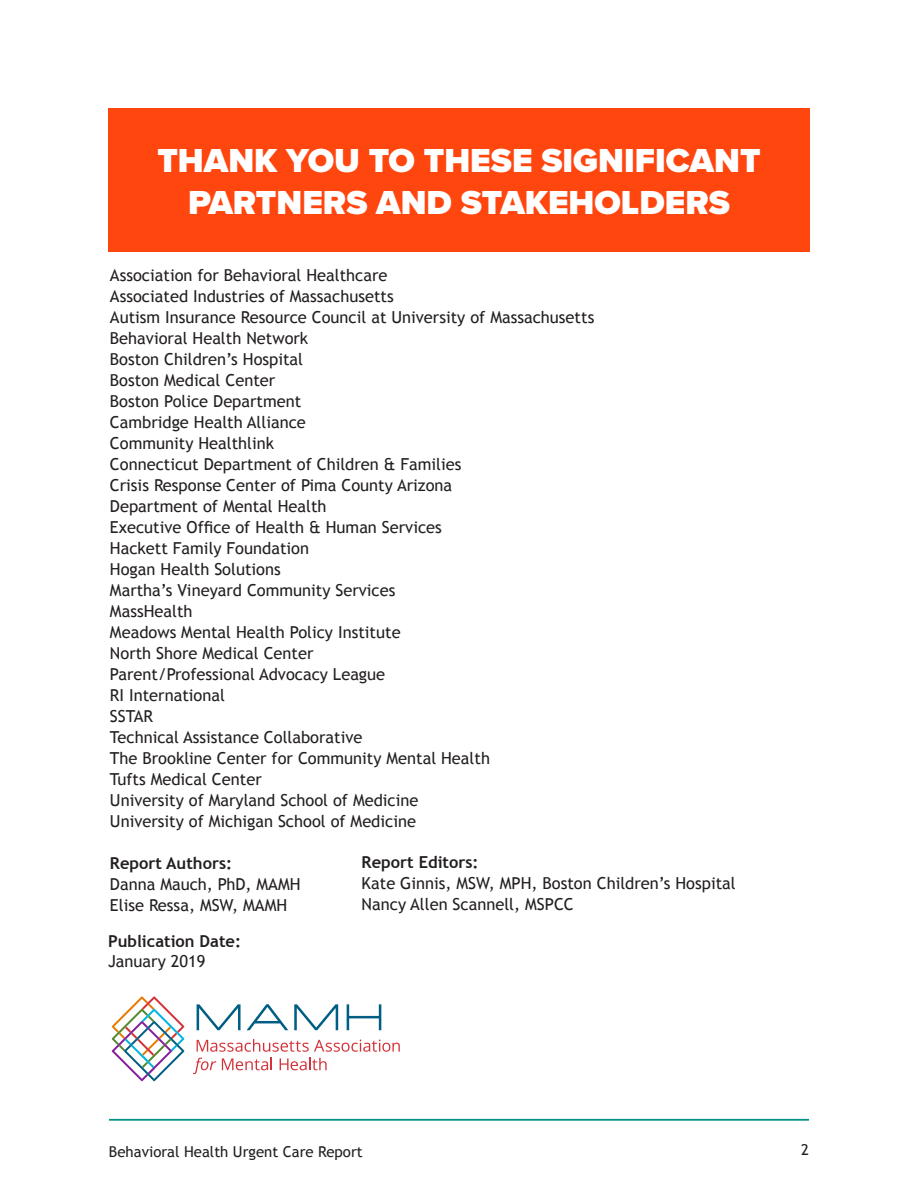
<style>
.page{position:relative;width:918px;height:1188px;background:#fff}
.page>*{position:absolute;margin:0;border:0;box-sizing:border-box;transform-origin:0 0}
.CMHC_Paragraph{font:900 34.5px/41.4px "Proxima Nova";color:#fff;text-align:center}
.CMHC_Paragraph-2{font:16.5px "Trebuchet MS";color:#231f20}
.CMHC_Paragraph-3{font:700 16.5px "Trebuchet MS";color:#231f20}
.t1{font:15px "Trebuchet MS";color:#231f20}
</style>
<div class="page">
<hr style="left:109px;top:1119px;width:700px;height:2px;background:#009483">
<div style="left:108px;top:108px;width:702px;height:143px;background:#ff460f"></div>
<svg style="left:347px;top:1004px;width:34px;height:26px"></svg>
<svg style="left:294px;top:1004px;width:44px;height:26px"></svg>
<svg style="left:197px;top:1004px;width:44px;height:26px"></svg>
<svg style="left:247px;top:1004px;width:41px;height:26px"></svg>
<svg style="left:197px;top:1039px;width:203px;height:13px"></svg>
<svg style="left:193px;top:1058px;width:23px;height:16px"></svg>
<svg style="left:222px;top:1058px;width:50px;height:12px"></svg>
<svg style="left:280px;top:1058px;width:47px;height:12px"></svg>
<svg style="left:112px;top:996px;width:72px;height:85px"></svg>
<p class="CMHC_Paragraph" style="left:157px;top:140px;width:605px">THANK YOU TO THESE SIGNIFICANT<br>PARTNERS AND STAKEHOLDERS</p>
<p class="CMHC_Paragraph-2" style="left:110px;top:265px;width:279px">Association for Behavioral Healthcare</p>
<p class="CMHC_Paragraph-2" style="left:110px;top:286px;width:285px">Associated Industries of Massachusetts</p>
<p class="CMHC_Paragraph-2" style="left:110px;top:307px;width:486px">Autism Insurance Resource Council at University of Massachusetts</p>
<p class="CMHC_Paragraph-2" style="left:110px;top:328px;width:200px">Behavioral Health Network</p>
<p class="CMHC_Paragraph-2" style="left:110px;top:349px;width:195px">Boston Children’s Hospital</p>
<p class="CMHC_Paragraph-2" style="left:110px;top:370px;width:167px">Boston Medical Center</p>
<p class="CMHC_Paragraph-2" style="left:110px;top:391px;width:193px">Boston Police Department</p>
<p class="CMHC_Paragraph-2" style="left:110px;top:412px;width:197px">Cambridge Health Alliance</p>
<p class="CMHC_Paragraph-2" style="left:110px;top:433px;width:166px">Community Healthlink</p>
<p class="CMHC_Paragraph-2" style="left:110px;top:454px;width:353px">Connecticut Department of Children &amp; Families</p>
<p class="CMHC_Paragraph-2" style="left:110px;top:475px;width:344px">Crisis Response Center of Pima County Arizona</p>
<p class="CMHC_Paragraph-2" style="left:110px;top:496px;width:218px">Department of Mental Health</p>
<p class="CMHC_Paragraph-2" style="left:110px;top:517px;width:333px">Executive Office of Health &amp; Human Services</p>
<p class="CMHC_Paragraph-2" style="left:110px;top:538px;width:201px">Hackett Family Foundation</p>
<p class="CMHC_Paragraph-2" style="left:110px;top:559px;width:172px">Hogan Health Solutions</p>
<p class="CMHC_Paragraph-2" style="left:110px;top:580px;width:287px">Martha’s Vineyard Community Services</p>
<p class="CMHC_Paragraph-2" style="left:110px;top:601px;width:84px">MassHealth</p>
<p class="CMHC_Paragraph-2" style="left:110px;top:622px;width:292px">Meadows Mental Health Policy Institute</p>
<p class="CMHC_Paragraph-2" style="left:110px;top:643px;width:205px">North Shore Medical Center</p>
<p class="CMHC_Paragraph-2" style="left:110px;top:664px;width:277px">Parent/Professional Advocacy League</p>
<p class="CMHC_Paragraph-2" style="left:110px;top:685px;width:117px">RI International</p>
<p class="CMHC_Paragraph-2" style="left:110px;top:706px;width:45px">SSTAR</p>
<p class="CMHC_Paragraph-2" style="left:110px;top:727px;width:254px">Technical Assistance Collaborative</p>
<p class="CMHC_Paragraph-2" style="left:110px;top:748px;width:382px">The Brookline Center for Community Mental Health</p>
<p class="CMHC_Paragraph-2" style="left:110px;top:769px;width:153px">Tufts Medical Center</p>
<p class="CMHC_Paragraph-2" style="left:110px;top:790px;width:310px">University of Maryland School of Medicine</p>
<p class="CMHC_Paragraph-2" style="left:110px;top:811px;width:308px">University of Michigan School of Medicine</p>
<p class="CMHC_Paragraph-3" style="left:110px;top:853px;width:124px">Report Authors:</p>
<p class="CMHC_Paragraph-2" style="left:110px;top:874px;width:192px">Danna Mauch, PhD, MAMH</p>
<p class="CMHC_Paragraph-2" style="left:110px;top:895px;width:179px">Elise Ressa, MSW, MAMH</p>
<p class="CMHC_Paragraph-3" style="left:362px;top:851px;width:119px">Report Editors:</p>
<p class="CMHC_Paragraph-2" style="left:362px;top:873px;width:376px">Kate Ginnis, MSW, MPH, Boston Children’s Hospital</p>
<p class="CMHC_Paragraph-2" style="left:362px;top:894px;width:214px">Nancy Allen Scannell, MSPCC</p>
<p class="CMHC_Paragraph-3" style="left:108px;top:931px;width:135px">Publication Date:</p>
<p class="CMHC_Paragraph-2" style="left:108px;top:951px;width:99px">January 2019</p>
<p class="t1" style="left:109px;top:1143px;width:255px">Behavioral Health Urgent Care Report</p>
<p class="t1" style="left:801px;top:1141px;width:9px">2</p>
</div>
